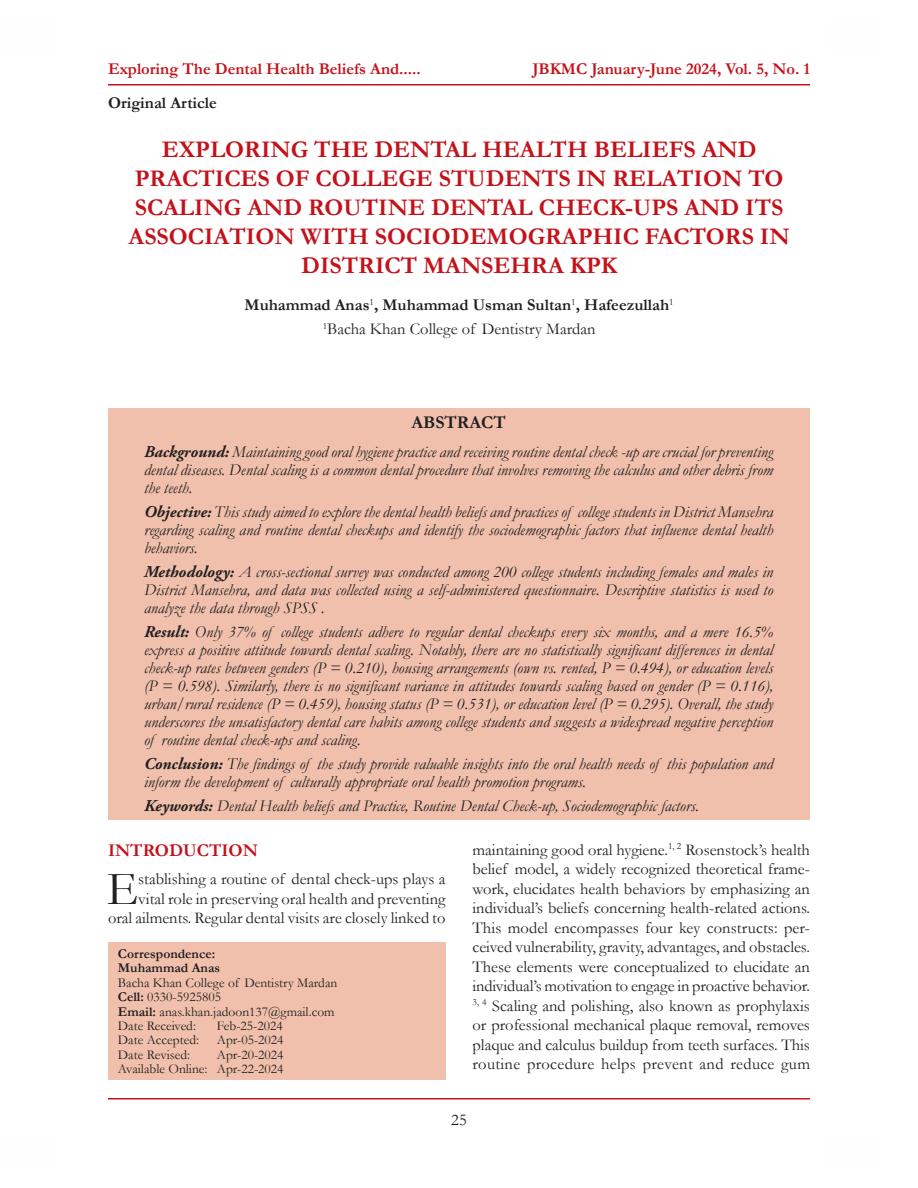
<style>
.page{position:relative;width:918px;height:1188px;background:#fff}
.page>*{position:absolute;margin:0;border:0;box-sizing:border-box;transform-origin:0 0}
.Body_text{font:47.7px "Garamond";color:#231f20}
.Headline{font:700 24px/28.8px "Garamond";color:#c4121a;text-align:center}
.Subhead_1{font:700 18px "Garamond";color:#c4121a}
.Subhead_1-2{font:700 18px "Garamond";color:#231f20}
.Body_text-2{font:italic 16.5px/18px "Garamond";color:#231f20;text-align:justify}
.Body_text-3{font:16.5px/19.5px "Garamond";color:#231f20;text-align:right}
.t1{font:700 16.5px "Garamond";color:#c4121a}
.Body_text-4{font:700 16.5px "Garamond";color:#231f20}
.Body_text-5{font:13.5px "Garamond";color:#231f20}
.Body_text-6{font:700 13.5px "Garamond";color:#231f20}
.s1{font-family:"Adobe Garamond Pro";font-weight:700}
.s2{font-weight:700}
</style>
<div class="page">
<hr style="left:108px;top:84px;width:702px;height:2px;background:#c4121a">
<hr style="left:108px;top:1098px;width:702px;height:2px;background:#c4121a">
<div style="left:108px;top:942px;width:338px;height:138px;background:#f0c0ac"></div>
<div style="left:108px;top:408px;width:701px;height:411px;background:#f0c0ac"></div>
<p class="t1" style="left:108px;top:58px;width:314px">Exploring The Dental Health Beliefs And.....</p>
<p class="t1" style="left:532px;top:57px;width:279px">JBKMC January-June 2024, Vol. 5, No. 1</p>
<p class="Body_text-4" style="left:108px;top:92px;width:110px">Original Article</p>
<p class="Headline" style="left:129px;top:136px;width:663px">EXPLORING THE DENTAL HEALTH BELIEFS AND PRACTICES OF COLLEGE STUDENTS IN RELATION TO SCALING AND ROUTINE DENTAL CHECK-UPS AND ITS ASSOCIATION WITH SOCIODEMOGRAPHIC FACTORS IN DISTRICT MANSEHRA KPK</p>
<p class="Body_text-4" style="left:245px;top:294px;width:431px">Muhammad Anas<sup>1</sup>, Muhammad Usman Sultan<sup>1</sup>, Hafeezullah<sup>1</sup></p>
<p class="Body_text-3" style="left:323px;top:319px;width:274px"><sup>1</sup>Bacha Khan College of Dentistry Mardan</p>
<p class="Subhead_1-2" style="left:411px;top:410px;width:96px">ABSTRACT</p>
<p class="Body_text-2" style="left:144px;top:442px;width:631px"><span class="s1">Background:</span> Maintaining good oral hygiene practice and receiving routine dental check -up are crucial for preventing dental diseases. Dental scaling is a common dental procedure that involves removing the calculus and other debris from the teeth.</p>
<p class="Body_text-2" style="left:144px;top:502px;width:631px"><span class="s1">Objective:</span> This study aimed to explore the dental health beliefs and practices of college students in District Mansehra regarding scaling and routine dental checkups and identify the sociodemographic factors that influence dental health behaviors.</p>
<p class="Body_text-2" style="left:144px;top:562px;width:631px"><span class="s1">Methodology:</span> A cross-sectional survey was conducted among 200 college students including females and males in District Mansehra, and data was collected using a self-administered questionnaire. Descriptive statistics is used to analyze the data through SPSS .</p>
<p class="Body_text-2" style="left:144px;top:622px;width:631px"><span class="s1">Result:</span> Only 37% of college students adhere to regular dental checkups every six months, and a mere 16.5% express a positive attitude towards dental scaling. Notably, there are no statistically significant differences in dental check-up rates between genders (P = 0.210), housing arrangements (own vs. rented, P = 0.494), or education levels (P = 0.598). Similarly, there is no significant variance in attitudes towards scaling based on gender (P = 0.116), urban/rural residence (P = 0.459), housing status (P = 0.531), or education level (P = 0.295). Overall, the study underscores the unsatisfactory dental care habits among college students and suggests a widespread negative perception of routine dental check-ups and scaling.</p>
<p class="Body_text-2" style="left:144px;top:754px;width:631px"><span class="s1">Conclusion:</span> The findings of the study provide valuable insights into the oral health needs of this population and inform the development of culturally appropriate oral health promotion programs.</p>
<p class="Body_text-2" style="left:144px;top:796px;width:557px"><span class="s1">Keywords:</span> Dental Health beliefs and Practice, Routine Dental Check-up, Sociodemographic factors.</p>
<p class="Subhead_1" style="left:108px;top:838px;width:152px">INTRODUCTION</p>
<p class="Body_text" style="left:107px;top:857px;width:33px">E</p>
<p class="Body_text-3" style="left:108px;top:869px;width:339px">stablishing a routine of dental check-ups plays a vital role in preserving oral health and preventing<br>oral ailments. Regular dental visits are closely linked to</p>
<p class="Body_text-6" style="left:118px;top:945px;width:99px">Correspondence:</p>
<p class="Body_text-6" style="left:118px;top:959px;width:104px">Muhammad Anas</p>
<p class="Body_text-5" style="left:118px;top:973px;width:221px">Bacha Khan College of Dentistry Mardan</p>
<p class="Body_text-5" style="left:118px;top:988px;width:105px"><span class="s2">Cell:</span> 0330-5925805</p>
<p class="Body_text-5" style="left:118px;top:1002px;width:218px"><span class="s2">Email:</span> anas.khan.jadoon137@gmail.com</p>
<p class="Body_text-5" style="left:118px;top:1017px;width:80px">Date Received:</p>
<p class="Body_text-5" style="left:217px;top:1017px;width:67px">Feb-25-2024</p>
<p class="Body_text-5" style="left:118px;top:1031px;width:83px">Date Accepted:</p>
<p class="Body_text-5" style="left:217px;top:1031px;width:68px">Apr-05-2024</p>
<p class="Body_text-5" style="left:118px;top:1045px;width:74px">Date Revised:</p>
<p class="Body_text-5" style="left:217px;top:1045px;width:68px">Apr-20-2024</p>
<p class="Body_text-5" style="left:118px;top:1060px;width:167px">Available Online: Apr-22-2024</p>
<p class="Body_text-3" style="left:472px;top:840px;width:339px;text-align:justify">maintaining good oral hygiene.<sup>1,</sup> <sup>2</sup> Rosenstock’s health belief model, a widely recognized theoretical frame&shy;work, elucidates health behaviors by emphasizing an individual’s beliefs concerning health-related actions.<br>This model encompasses four key constructs: per&shy;ceived vulnerability, gravity, advantages, and obstacles.<br>These elements were conceptualized to elucidate an individual’s motivation to engage in proactive behavior.<br><sup>3,</sup> <sup>4</sup> Scaling and polishing, also known as prophylaxis or professional mechanical plaque removal, removes plaque and calculus buildup from teeth surfaces. This routine procedure helps prevent and reduce gum</p>
<p class="Body_text-3" style="left:451px;top:1110px;width:17px">25</p>
</div>
